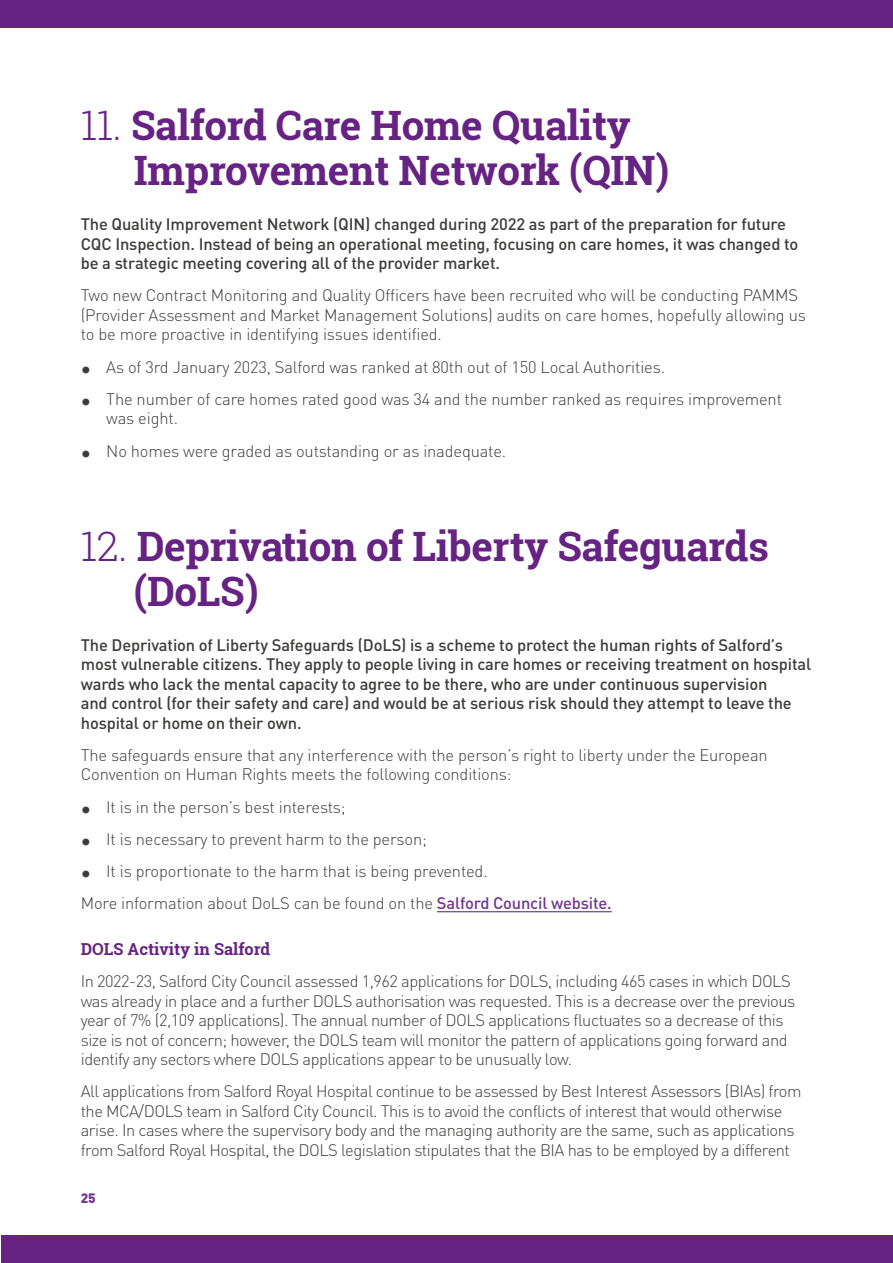
<style>
.page{position:relative;width:893px;height:1263px;background:#fff}
.page>*{position:absolute;margin:0;border:0;box-sizing:border-box;transform-origin:0 0}
.Section_head{font:700 40.5px "Roboto Slab";letter-spacing:-.01em;color:#662383}
.Body_text{font:300 16.5px/19.5px "DINOT";letter-spacing:-.03em;color:#3c3c3b}
.Body_text-2{font:300 16.5px/19.5px "DINOT";letter-spacing:-.01em;color:#3c3c3b}
.Intro_text{font:500 16.5px/19.5px "DINOT";letter-spacing:-.01em;color:#3c3c3b}
.Sub_Sub_head{font:700 16.5px "Roboto Slab";color:#662383}
.t1{font:900 13.5px "DINOT";color:#73368c}
.s1{font-weight:300}
.s2{font-weight:700;font-size:21px}
.s3{font-weight:500;color:#73368c}
</style>
<div class="page">
<div style="left:0;top:0;width:893px;height:28px;background:#662383"></div>
<div style="left:1px;top:1235px;width:892px;height:28px;background:#662383"></div>
<hr style="left:437px;top:911px;width:175px;height:1px;background:#73368c">
<p class="Section_head" style="left:81px;top:98px;width:551px"><span class="s1">11.</span> Salford Care Home Quality</p>
<p class="Section_head" style="left:134px;top:143px;width:537px">Improvement Network (QIN)</p>
<p class="Intro_text" style="left:81px;top:213px;width:719px">The Quality Improvement Network (QIN) changed during 2022 as part of the preparation for future<br>CQC Inspection. Instead of being an operational meeting, focusing on care homes, it was changed to be a strategic meeting covering all of the provider market.</p>
<p class="Body_text-2" style="left:81px;top:284px;width:727px">Two new Contract Monitoring and Quality Officers have been recruited who will be conducting PAMMS (Provider Assessment and Market Management Solutions) audits on care homes, hopefully allowing us to be more proactive in identifying issues identified.</p>
<p class="Body_text-2" style="left:81px;top:355px;width:586px"><span class="s2">•</span> As of 3rd January 2023, Salford was ranked at 80th out of 150 Local Authorities.</p>
<p class="Body_text-2" style="left:106px;top:388px;width:677px;text-indent:-26px"><span class="s2">•</span> The number of care homes rated good was 34 and the number ranked as requires improvement was eight.</p>
<p class="Body_text-2" style="left:81px;top:440px;width:427px"><span class="s2">•</span> No homes were graded as outstanding or as inadequate.</p>
<p class="Section_head" style="left:81px;top:518px;width:690px"><span class="s1">12.</span> Deprivation of Liberty Safeguards</p>
<p class="Section_head" style="left:134px;top:563px;width:126px">(DoLS)</p>
<p class="Intro_text" style="left:81px;top:633px;width:732px">The Deprivation of Liberty Safeguards (DoLS) is a scheme to protect the human rights of Salford’s most vulnerable citizens. They apply to people living in care homes or receiving treatment on hospital wards who lack the mental capacity to agree to be there, who are under continuous supervision<br>and control (for their safety and care) and would be at serious risk should they attempt to leave the hospital or home on their own.</p>
<p class="Body_text-2" style="left:81px;top:744px;width:688px">The safeguards ensure that any interference with the person’s right to liberty under the European<br>Convention on Human Rights meets the following conditions:</p>
<p class="Body_text-2" style="left:81px;top:796px;width:266px"><span class="s2">•</span> It is in the person’s best interests;</p>
<p class="Body_text-2" style="left:81px;top:828px;width:348px"><span class="s2">•</span> It is necessary to prevent harm to the person;</p>
<p class="Body_text-2" style="left:81px;top:860px;width:408px"><span class="s2">•</span> It is proportionate to the harm that is being prevented.</p>
<p class="Body_text-2" style="left:81px;top:892px;width:532px">More information about DoLS can be found on the <span class="s3">Salford Council website.</span></p>
<p class="Sub_Sub_head" style="left:81px;top:937px;width:191px">DOLS Activity in Salford</p>
<p class="Body_text" style="left:81px;top:970px;width:716px">In 2022-23, Salford City Council assessed 1,962 applications for DOLS, including 465 cases in which DOLS was already in place and a further DOLS authorisation was requested. This is a decrease over the previous year of 7% (2,109 applications). The annual number of DOLS applications fluctuates so a decrease of this size is not of concern; however, the DOLS team will monitor the pattern of applications going forward and identify any sectors where DOLS applications appear to be unusually low.</p>
<p class="Body_text" style="left:81px;top:1080px;width:722px">All applications from Salford Royal Hospital continue to be assessed by Best Interest Assessors (BIAs) from the MCA/DOLS team in Salford City Council. This is to avoid the conflicts of interest that would otherwise arise. In cases where the supervisory body and the managing authority are the same, such as applications from Salford Royal Hospital, the DOLS legislation stipulates that the BIA has to be employed by a different</p>
<p class="t1" style="left:81px;top:1187px;width:16px">25</p>
</div>
